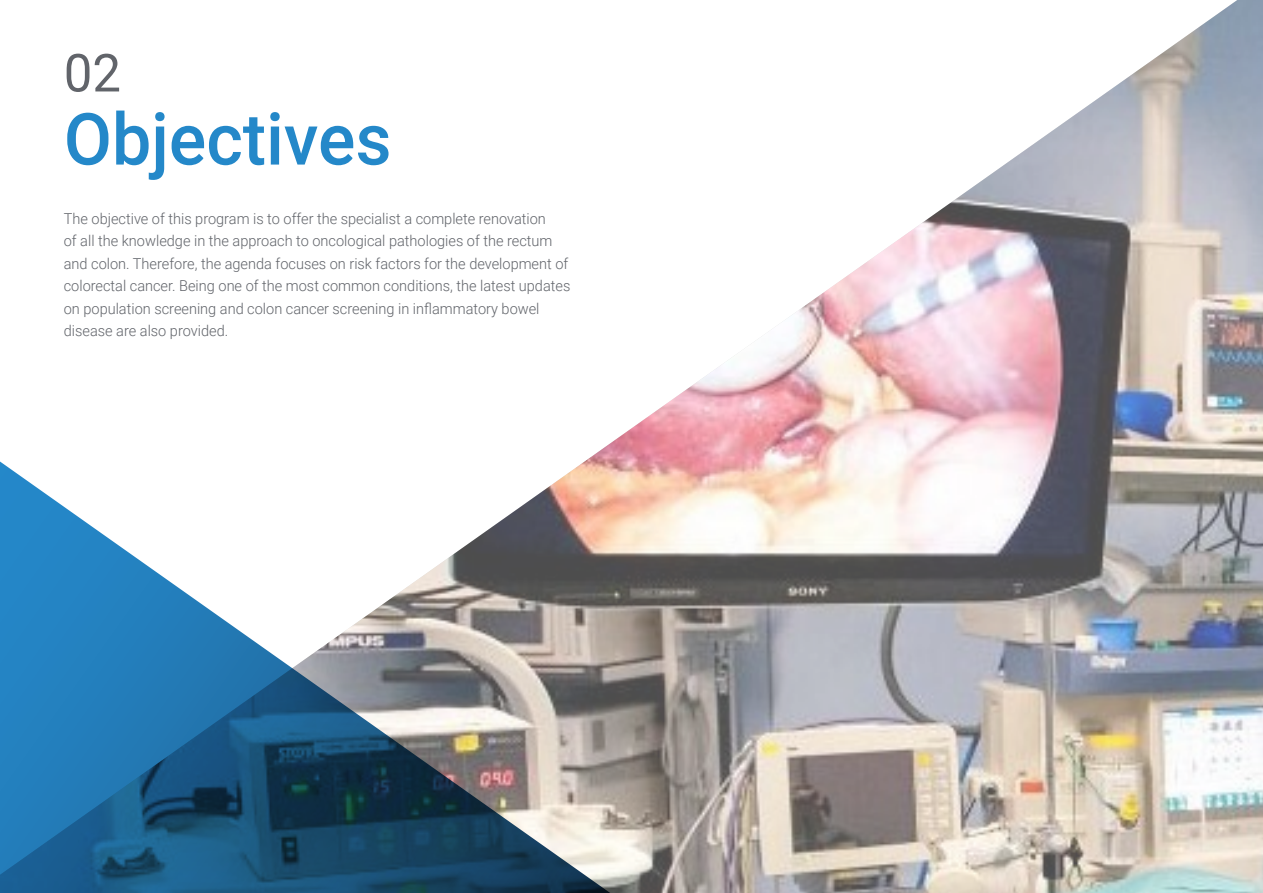
<style>
.page{position:relative;width:1263px;height:893px;background:#fff}
.page>*{position:absolute;margin:0;border:0;box-sizing:border-box;transform-origin:0 0}
.t1{font:500 72px "Roboto";color:#2488c9}
.t2{font:52.5px "Roboto";color:#61646a}
.t3{font:300 15px/22.5px "Roboto";color:#61646a}
</style>
<div class="page">
<img style="left:606px;top:0;width:657px;height:893px">
<svg style="left:0;top:446px;width:640px;height:447px"></svg>
<h2 class="t2" style="left:64px;top:36px;width:59px">02</h2>
<h1 class="t1" style="left:64px;top:89px;width:329px">Objectives</h1>
<p class="t3" style="left:64px;top:207px;width:508px">The objective of this program is to offer the specialist a complete renovation<br>of all the knowledge in the approach to oncological pathologies of the rectum and colon. Therefore, the agenda focuses on risk factors for the development of colorectal cancer. Being one of the most common conditions, the latest updates on population screening and colon cancer screening in inflammatory bowel disease are also provided.</p>
</div>
